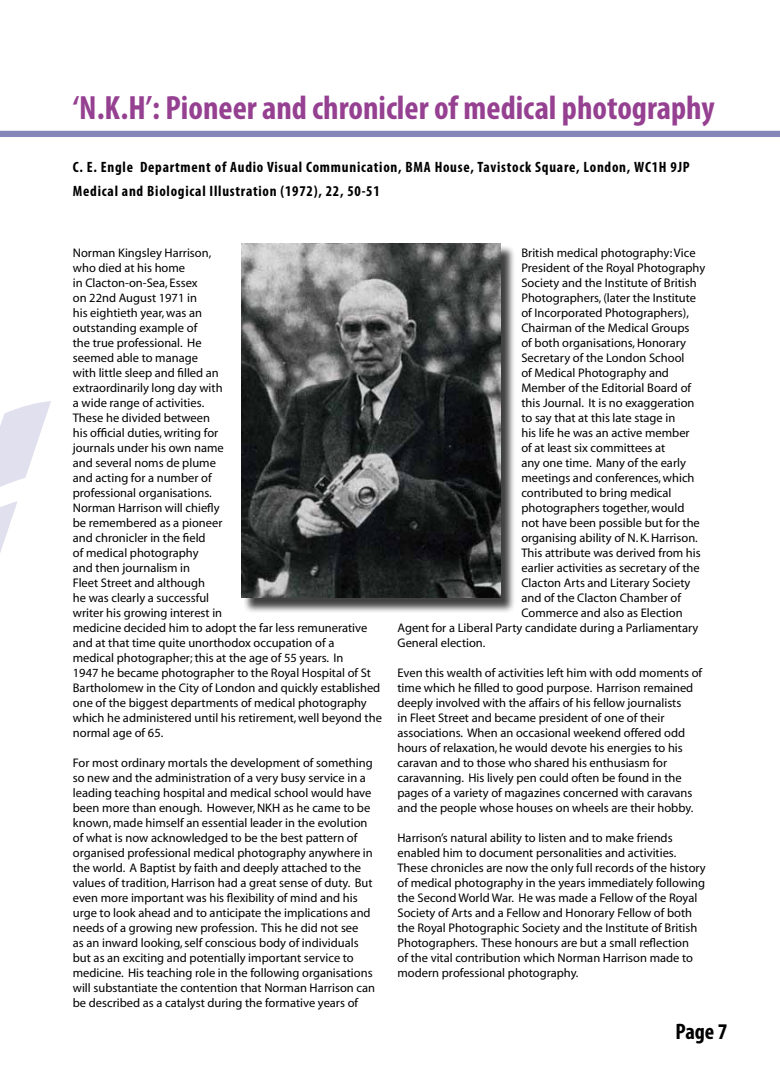
<style>
.page{position:relative;width:780px;height:1088px;background:#fff}
.page>*{position:absolute;margin:0;border:0;box-sizing:border-box;transform-origin:0 0}
.t1{font:700 condensed 33.75px "Myriad Pro";color:#954091}
.t2{font:700 condensed 22.5px "Myriad Pro";color:#000}
.t3{font:700 condensed 15px/24px "Myriad Pro";letter-spacing:.05em;color:#000}
.t4{font:12.5px/15px "Myriad";color:#000}
</style>
<div class="page">
<svg style="left:0;top:401px;width:51px;height:152px"></svg>
<div style="left:0;top:131px;width:780px;height:6px;background:#8686b8"></div>
<div style="left:243px;top:245px;width:273px;height:368px;background:#000;opacity:.75"></div>
<img style="left:241px;top:243px;width:259px;height:355px">
<h1 class="t1" style="left:73px;top:87px;width:643px">‘N.K.H’: Pioneer and chronicler of medical photography</h1>
<p class="t3" style="left:73px;top:154px;width:618px">C. E. Engle Department of Audio Visual Communication, BMA House, Tavistock Square, London, WC1H 9JP<br>Medical and Biological Illustration (1972), 22, 50-51</p>
<p class="t4" style="left:73px;top:246px;width:310px">Norman Kingsley Harrison,<br>who died at his home<br>in Clacton-on-Sea, Essex<br>on 22nd August 1971 in<br>his eightieth year, was an<br>outstanding example of<br>the true professional. He<br>seemed able to manage<br>with little sleep and filled an<br>extraordinarily long day with<br>a wide range of activities.<br>These he divided between<br>his official duties, writing for<br>journals under his own name<br>and several noms de plume<br>and acting for a number of<br>professional organisations.<br>Norman Harrison will chiefly<br>be remembered as a pioneer<br>and chronicler in the field<br>of medical photography<br>and then journalism in<br>Fleet Street and although<br>he was clearly a successful<br>writer his growing interest in<br>medicine decided him to adopt the far less remunerative and at that time quite unorthodox occupation of a<br>medical photographer; this at the age of 55 years. In<br>1947 he became photographer to the Royal Hospital of St<br>Bartholomew in the City of London and quickly established one of the biggest departments of medical photography which he administered until his retirement, well beyond the normal age of 65.</p>
<p class="t4" style="left:73px;top:756px;width:304px">For most ordinary mortals the development of something so new and the administration of a very busy service in a leading teaching hospital and medical school would have been more than enough. However, NKH as he came to be known, made himself an essential leader in the evolution of what is now acknowledged to be the best pattern of organised professional medical photography anywhere in the world. A Baptist by faith and deeply attached to the values of tradition, Harrison had a great sense of duty. But even more important was his flexibility of mind and his urge to look ahead and to anticipate the implications and needs of a growing new profession. This he did not see<br>as an inward looking, self conscious body of individuals but as an exciting and potentially important service to medicine. His teaching role in the following organisations will substantiate the contention that Norman Harrison can be described as a catalyst during the formative years of</p>
<p class="t4" style="left:521px;top:246px;width:176px">British medical photography: Vice</p>
<p class="t4" style="left:521px;top:261px;width:185px">President of the Royal Photography</p>
<p class="t4" style="left:521px;top:276px;width:177px">Society and the Institute of British</p>
<p class="t4" style="left:521px;top:291px;width:176px">Photographers, (later the Institute</p>
<p class="t4" style="left:521px;top:306px;width:169px">of Incorporated Photographers),</p>
<p class="t4" style="left:521px;top:321px;width:169px">Chairman of the Medical Groups</p>
<p class="t4" style="left:521px;top:336px;width:166px">of both organisations, Honorary</p>
<p class="t4" style="left:521px;top:351px;width:164px">Secretary of the London School</p>
<p class="t4" style="left:521px;top:366px;width:149px">of Medical Photography and</p>
<p class="t4" style="left:521px;top:381px;width:171px">Member of the Editorial Board of</p>
<p class="t4" style="left:521px;top:396px;width:175px">this Journal. It is no exaggeration</p>
<p class="t4" style="left:521px;top:411px;width:155px">to say that at this late stage in</p>
<p class="t4" style="left:521px;top:426px;width:170px">his life he was an active member</p>
<p class="t4" style="left:521px;top:441px;width:145px">of at least six committees at</p>
<p class="t4" style="left:521px;top:456px;width:166px">any one time. Many of the early</p>
<p class="t4" style="left:521px;top:471px;width:175px">meetings and conferences, which</p>
<p class="t4" style="left:521px;top:486px;width:152px">contributed to bring medical</p>
<p class="t4" style="left:521px;top:501px;width:164px">photographers together, would</p>
<p class="t4" style="left:521px;top:516px;width:180px">not have been possible but for the</p>
<p class="t4" style="left:521px;top:531px;width:178px">organising ability of N. K. Harrison.</p>
<p class="t4" style="left:521px;top:546px;width:181px">This attribute was derived from his</p>
<p class="t4" style="left:521px;top:561px;width:180px">earlier activities as secretary of the</p>
<p class="t4" style="left:521px;top:576px;width:170px">Clacton Arts and Literary Society</p>
<p class="t4" style="left:521px;top:591px;width:161px">and of the Clacton Chamber of</p>
<p class="t4" style="left:521px;top:606px;width:163px">Commerce and also as Election</p>
<p class="t4" style="left:397px;top:621px;width:302px">Agent for a Liberal Party candidate during a Parliamentary</p>
<p class="t4" style="left:397px;top:636px;width:89px">General election.</p>
<p class="t4" style="left:397px;top:666px;width:306px">Even this wealth of activities left him with odd moments of time which he filled to good purpose. Harrison remained deeply involved with the affairs of his fellow journalists<br>in Fleet Street and became president of one of their associations. When an occasional weekend offered odd hours of relaxation, he would devote his energies to his caravan and to those who shared his enthusiasm for caravanning. His lively pen could often be found in the pages of a variety of magazines concerned with caravans and the people whose houses on wheels are their hobby.</p>
<p class="t4" style="left:397px;top:831px;width:310px">Harrison’s natural ability to listen and to make friends enabled him to document personalities and activities.<br>These chronicles are now the only full records of the history of medical photography in the years immediately following the Second World War. He was made a Fellow of the Royal Society of Arts and a Fellow and Honorary Fellow of both the Royal Photographic Society and the Institute of British Photographers. These honours are but a small reflection<br>of the vital contribution which Norman Harrison made to modern professional photography.</p>
<h2 class="t2" style="left:675px;top:1017px;width:54px">Page 7</h2>
</div>
